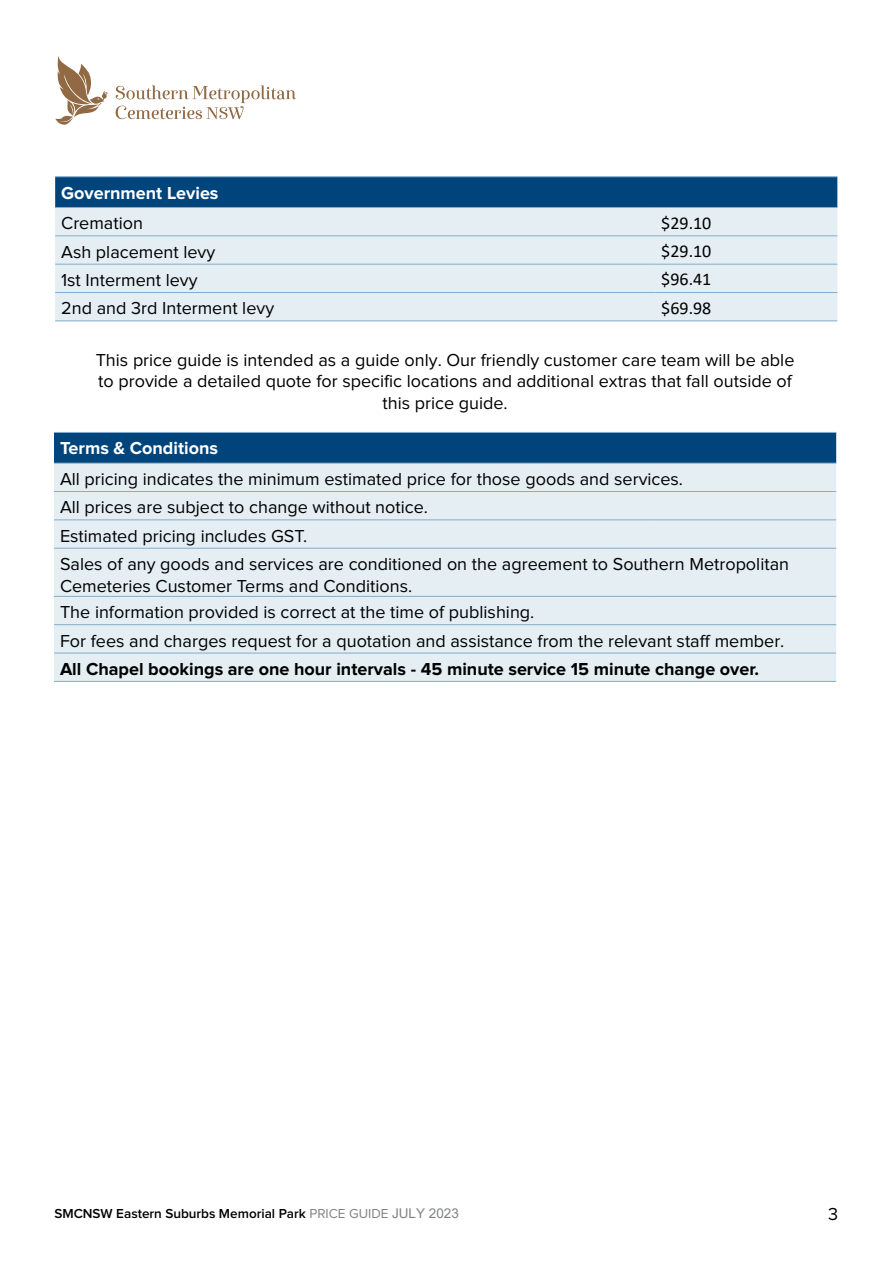
<style>
.page{position:relative;width:893px;height:1263px;background:#fff}
.page>*{position:absolute;margin:0;border:0;box-sizing:border-box;transform-origin:0 0}
.t1{font:18px/28.3px "Proxima Nova";color:#000}
.t2{font:700 18px "Proxima Nova";color:#000}
.t3{font:700 18px "Proxima Nova";color:#fff}
.t4{font:18px "Calibri";color:#000}
.t5{font:600 13.5px "Proxima Nova";color:#000}
.s1{font-weight:400;color:#808285}
.s2{font-family:"Arial";font-weight:400;color:#808285}
</style>
<div class="page">
<div style="left:55px;top:208px;width:782px;height:112px;background:#e4eef3"></div>
<div style="left:54px;top:433px;width:782px;height:30px;background:#00447c"></div>
<div style="left:54px;top:464px;width:782px;height:217px;background:#e4eef3"></div>
<hr style="left:54px;top:432px;width:600px;height:1px;background:#85acca">
<hr style="left:654px;top:432px;width:182px;height:1px;background:#85acca">
<hr style="left:54px;top:463px;width:600px;height:1px;background:#85acca">
<hr style="left:654px;top:463px;width:182px;height:1px;background:#85acca">
<hr style="left:54px;top:491px;width:600px;height:1px;background:#85acca">
<hr style="left:654px;top:491px;width:182px;height:1px;background:#85acca">
<hr style="left:54px;top:519px;width:600px;height:1px;background:#85acca">
<hr style="left:654px;top:519px;width:182px;height:1px;background:#85acca">
<hr style="left:54px;top:548px;width:600px;height:1px;background:#85acca">
<hr style="left:654px;top:548px;width:182px;height:1px;background:#85acca">
<hr style="left:54px;top:596px;width:600px;height:1px;background:#85acca">
<hr style="left:654px;top:596px;width:182px;height:1px;background:#85acca">
<hr style="left:54px;top:624px;width:600px;height:1px;background:#85acca">
<hr style="left:654px;top:624px;width:182px;height:1px;background:#85acca">
<hr style="left:54px;top:653px;width:600px;height:1px;background:#85acca">
<hr style="left:654px;top:653px;width:182px;height:1px;background:#85acca">
<hr style="left:54px;top:681px;width:600px;height:1px;background:#85acca">
<hr style="left:654px;top:681px;width:182px;height:1px;background:#85acca">
<svg style="left:55px;top:56px;width:53px;height:69px"></svg>
<svg style="left:116px;top:85px;width:180px;height:34px"></svg>
<div style="left:55px;top:177px;width:782px;height:30px;background:#00447c"></div>
<hr style="left:55px;top:176px;width:600px;height:1px;background:#85acca">
<hr style="left:655px;top:176px;width:182px;height:1px;background:#85acca">
<hr style="left:55px;top:207px;width:600px;height:1px;background:#85acca">
<hr style="left:655px;top:207px;width:182px;height:1px;background:#85acca">
<hr style="left:55px;top:235px;width:600px;height:1px;background:#85acca">
<hr style="left:655px;top:235px;width:182px;height:1px;background:#85acca">
<hr style="left:55px;top:264px;width:600px;height:1px;background:#85acca">
<hr style="left:655px;top:264px;width:182px;height:1px;background:#85acca">
<hr style="left:55px;top:292px;width:600px;height:1px;background:#85acca">
<hr style="left:655px;top:292px;width:182px;height:1px;background:#85acca">
<hr style="left:55px;top:320px;width:600px;height:1px;background:#85acca">
<hr style="left:655px;top:320px;width:182px;height:1px;background:#85acca">
<p class="t3" style="left:61px;top:184px;width:159px">Government Levies</p>
<p class="t1" style="left:61px;top:210px;width:83px">Cremation</p>
<p class="t4" style="left:661px;top:210px;width:52px">$29.10</p>
<p class="t1" style="left:61px;top:238px;width:156px">Ash placement levy</p>
<p class="t4" style="left:661px;top:238px;width:52px">$29.10</p>
<p class="t1" style="left:61px;top:267px;width:138px">1st Interment levy</p>
<p class="t4" style="left:661px;top:267px;width:52px">$96.41</p>
<p class="t1" style="left:61px;top:295px;width:214px">2nd and 3rd Interment levy</p>
<p class="t4" style="left:661px;top:295px;width:52px">$69.98</p>
<p class="t1" style="left:96px;top:350px;width:700px;line-height:21.6px;text-align:center">This price guide is intended as a guide only. Our friendly customer care team will be able to provide a detailed quote for specific locations and additional extras that fall outside of this price guide.</p>
<p class="t3" style="left:60px;top:440px;width:160px">Terms &amp; Conditions</p>
<p class="t1" style="left:60px;top:466px;width:731px">All pricing indicates the minimum estimated price for those goods and services.<br>All prices are subject to change without notice.<br>Estimated pricing includes GST.<br>Sales of any goods and services are conditioned on the agreement to Southern Metropolitan</p>
<p class="t1" style="left:60px;top:573px;width:476px;line-height:26.5px">Cemeteries Customer Terms and Conditions.<br>The information provided is correct at the time of publishing.</p>
<p class="t1" style="left:60px;top:627px;width:726px">For fees and charges request for a quotation and assistance from the relevant staff member.</p>
<p class="t2" style="left:60px;top:661px;width:701px">All Chapel bookings are one hour intervals - 45 minute service 15 minute change over.</p>
<p class="t5" style="left:54px;top:1207px;width:406px">SMCNSW Eastern Suburbs Memorial Park <span class="s1">PRICE GUIDE</span> <span class="s2">JULY 2023</span></p>
<p class="t1" style="left:828px;top:1201px;width:12px">3</p>
</div>
